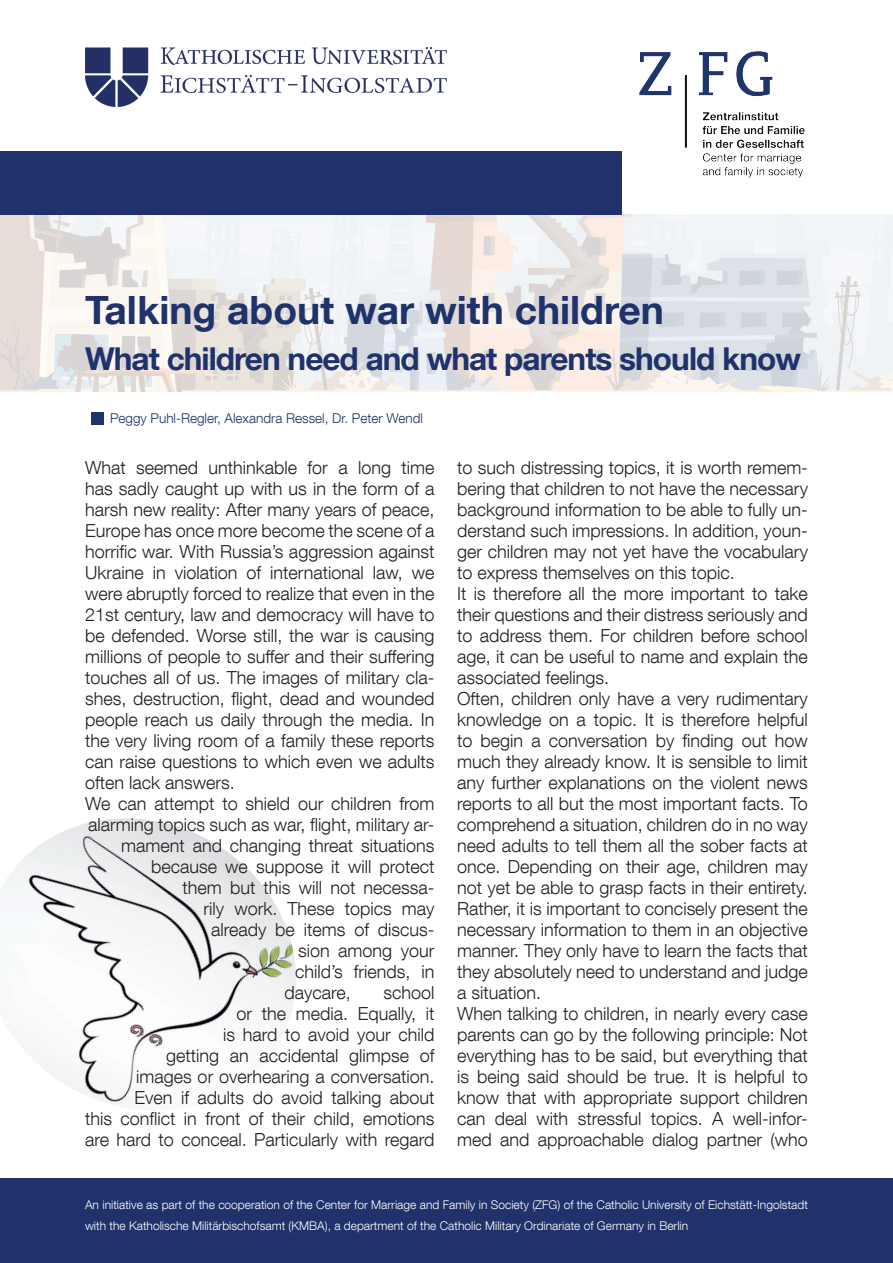
<style>
.page{position:relative;width:893px;height:1263px;background:#fff}
.page>*{position:absolute;margin:0;border:0;box-sizing:border-box;transform-origin:0 0}
.t1{font:700 39px "Helvetica Neue LT Com";color:#1f326b}
.t2{font:700 31.5px "Helvetica Neue LT Com";letter-spacing:-.03em;color:#1f326b}
.t3{font:300 18px/21px "Helvetica Neue LT Com";color:#231f20;text-align:justify}
.t4{font:300 13.5px "Helvetica Neue LT Com";color:#1f326b}
.t5{font:300 12px/21px "Helvetica Neue LT Com";color:#fff}
</style>
<div class="page">
<div style="left:0;top:1178px;width:893px;height:85px;background:#1f326b"></div>
<img style="left:0;top:818px;width:296px;height:291px">
<img style="left:0;top:215px;width:893px;height:176px">
<div style="left:0;top:151px;width:622px;height:64px;background:#1f326b"></div>
<img style="left:639px;top:51px;width:166px;height:127px">
<img style="left:85px;top:48px;width:361px;height:58px">
<div style="left:91px;top:412px;width:13px;height:13px;background:#1f326b"></div>
<p class="t1" style="left:85px;top:285px;width:581px">Talking about war with children</p>
<p class="t2" style="left:85px;top:339px;width:718px">What children need and what parents should know</p>
<p class="t4" style="left:110px;top:410px;width:314px">Peggy Puhl-Regler, Alexandra Ressel, Dr. Peter Wendl</p>
<p class="t3" style="left:85px;top:457px;width:351px">What seemed unthinkable for a long time has sadly caught up with us in the form of a harsh new reality: After many years of peace, Europe has once more become the scene of a horrific war. With Russia’s aggression against Ukraine in violation of international law, we were abruptly forced to realize that even in the 21st century, law and democracy will have to be defended. Worse still, the war is causing millions of people to suffer and their suffering touches all of us. The images of military cla&shy;shes, destruction, flight, dead and wounded people reach us daily through the media. In the very living room of a family these reports can raise questions to which even we adults often lack answers.</p>
<p class="t3" style="left:85px;top:793px;width:351px">We can attempt to shield our children from</p>
<p class="t3" style="left:88px;top:814px;width:348px">alarming topics such as war, flight, military ar-</p>
<p class="t3" style="left:121px;top:835px;width:315px">mament and changing threat situations</p>
<p class="t3" style="left:151px;top:856px;width:285px">because we suppose it will protect</p>
<p class="t3" style="left:183px;top:877px;width:254px">them but this will not necessa-</p>
<p class="t3" style="left:204px;top:898px;width:233px">rily work. These topics may</p>
<p class="t3" style="left:211px;top:919px;width:225px">already be items of discus-</p>
<p class="t3" style="left:298px;top:940px;width:138px">sion among your</p>
<p class="t3" style="left:295px;top:961px;width:141px">child’s friends, in</p>
<p class="t3" style="left:285px;top:982px;width:68px">daycare,</p>
<p class="t3" style="left:85px;top:982px;width:351px;text-align:right">school<br>or the media. Equally, it<br>is hard to avoid your child<br>getting an accidental glimpse of<br>images or overhearing a conversation.<br>Even if adults do avoid talking about<br>this conflict in front of their child, emotions are hard to conceal. Particularly with regard</p>
<p class="t3" style="left:457px;top:457px;width:352px">to such distressing topics, it is worth remem&shy;bering that children to not have the necessary background information to be able to fully un&shy;derstand such impressions. In addition, youn&shy;ger children may not yet have the vocabulary to express themselves on this topic.</p>
<p class="t3" style="left:457px;top:583px;width:352px">It is therefore all the more important to take their questions and their distress seriously and to address them. For children before school age, it can be useful to name and explain the associated feelings.</p>
<p class="t3" style="left:457px;top:688px;width:352px">Often, children only have a very rudimentary knowledge on a topic. It is therefore helpful to begin a conversation by finding out how much they already know. It is sensible to limit any further explanations on the violent news reports to all but the most important facts. To comprehend a situation, children do in no way need adults to tell them all the sober facts at once. Depending on their age, children may not yet be able to grasp facts in their entirety.<br>Rather, it is important to concisely present the necessary information to them in an objective manner. They only have to learn the facts that they absolutely need to understand and judge a situation.</p>
<p class="t3" style="left:457px;top:1003px;width:352px">When talking to children, in nearly every case parents can go by the following principle: Not everything has to be said, but everything that is being said should be true. It is helpful to know that with appropriate support children can deal with stressful topics. A well-infor&shy;med and approachable dialog partner (who</p>
<p class="t5" style="left:85px;top:1194px;width:724px">An initiative as part of the cooperation of the Center for Marriage and Family in Society (ZFG) of the Catholic University of Eichstätt-Ingolstadt with the Katholische Militärbischofsamt (KMBA), a department of the Catholic Military Ordinariate of Germany in Berlin</p>
</div>
